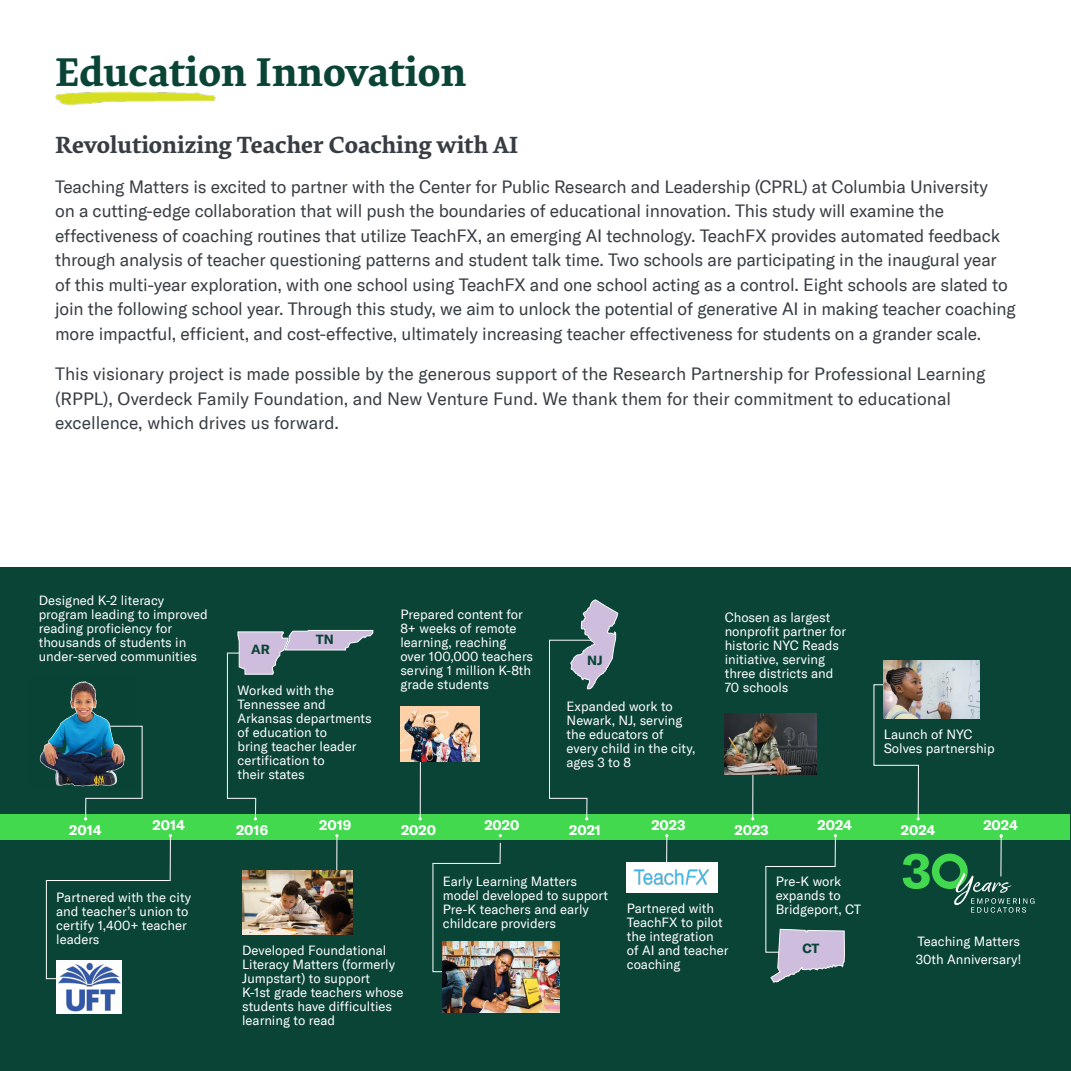
<style>
.page{position:relative;width:1071px;height:1071px;background:#fff}
.page>*{position:absolute;margin:0;border:0;box-sizing:border-box;transform-origin:0 0}
.t1{font:700 42px "Elena Basic";color:#0a4437}
.t2{font:700 24.5px "Elena Basic";color:#373d42}
.t3{font:17.5px/24.5px "GT America";letter-spacing:-.01em;color:#373d42}
.t4{font:700 14px "GT America";color:#fff}
.t5{font:13.12px/14px "GT America";color:#fff}
.t6{font:700 13.12px "GT America";color:#0a4437}
</style>
<div class="page">
<div style="left:0;top:567px;width:1071px;height:504px;background:#0a4437"></div>
<img style="left:55px;top:91px;width:161px;height:13px">
<div style="left:0;top:815px;width:1069px;height:25px;background:#42d94f"></div>
<hr style="left:666px;top:836px;width:1px;height:34px;background:#fff">
<hr style="left:1001px;top:836px;width:1px;height:40px;background:#fff">
<svg style="left:432px;top:834px;width:70px;height:138px"></svg>
<svg style="left:46px;top:834px;width:126px;height:145px"></svg>
<hr style="left:420px;top:742px;width:1px;height:77px;background:#fff">
<svg style="left:873px;top:684px;width:47px;height:136px"></svg>
<svg style="left:751px;top:774px;width:40px;height:46px"></svg>
<svg style="left:84px;top:726px;width:59px;height:94px"></svg>
<img style="left:39px;top:681px;width:96px;height:108px">
<svg style="left:227px;top:630px;width:147px;height:190px"></svg>
<hr style="left:336px;top:836px;width:1px;height:55px;background:#fff">
<img style="left:242px;top:870px;width:111px;height:65px">
<img style="left:443px;top:941px;width:116px;height:71px">
<img style="left:400px;top:707px;width:80px;height:55px">
<div style="left:627px;top:863px;width:91px;height:30px;background:#fff"></div>
<img style="left:633px;top:869px;width:76px;height:16px">
<img style="left:725px;top:713px;width:91px;height:61px">
<svg style="left:765px;top:834px;width:80px;height:149px"></svg>
<img style="left:56px;top:960px;width:66px;height:53px">
<svg style="left:549px;top:599px;width:70px;height:221px"></svg>
<img style="left:884px;top:660px;width:95px;height:59px">
<svg style="left:903px;top:854px;width:132px;height:59px"></svg>
<h1 class="t1" style="left:55px;top:41px;width:413px">Education Innovation</h1>
<h2 class="t2" style="left:55px;top:126px;width:465px">Revolutionizing Teacher Coaching with AI</h2>
<p class="t3" style="left:55px;top:175px;width:962px">Teaching Matters is excited to partner with the Center for Public Research and Leadership (CPRL) at Columbia University<br>on a cutting-edge collaboration that will push the boundaries of educational innovation. This study will examine the effectiveness of coaching routines that utilize TeachFX, an emerging AI technology. TeachFX provides automated feedback through analysis of teacher questioning patterns and student talk time. Two schools are participating in the inaugural year of this multi-year exploration, with one school using TeachFX and one school acting as a control. Eight schools are slated to join the following school year. Through this study, we aim to unlock the potential of generative AI in making teacher coaching more impactful, efficient, and cost-effective, ultimately increasing teacher effectiveness for students on a grander scale.</p>
<p class="t3" style="left:55px;top:362px;width:932px">This visionary project is made possible by the generous support of the Research Partnership for Professional Learning (RPPL), Overdeck Family Foundation, and New Venture Fund. We thank them for their commitment to educational excellence, which drives us forward.</p>
<p class="t5" style="left:39px;top:594px;width:171px">Designed K-2 literacy program leading to improved reading proficiency for thousands of students in under-served communities</p>
<p class="t6" style="left:251px;top:641px;width:20px">AR</p>
<p class="t6" style="left:316px;top:631px;width:19px">TN</p>
<p class="t5" style="left:238px;top:683px;width:136px">Worked with the<br>Tennessee and<br>Arkansas departments of education to<br>bring teacher leader certification to<br>their states</p>
<p class="t5" style="left:400px;top:608px;width:134px">Prepared content for<br>8+ weeks of remote learning, reaching over 100,000 teachers serving 1 million K-8th grade students</p>
<p class="t6" style="left:587px;top:652px;width:17px">NJ</p>
<p class="t5" style="left:567px;top:699px;width:130px">Expanded work to<br>Newark, NJ, serving the educators of every child in the city, ages 3 to 8</p>
<p class="t5" style="left:725px;top:610px;width:123px">Chosen as largest nonprofit partner for historic NYC Reads initiative, serving three districts and<br>70 schools</p>
<p class="t5" style="left:884px;top:728px;width:112px">Launch of NYC<br>Solves partnership</p>
<p class="t4" style="left:69px;top:821px;width:34px">2014</p>
<p class="t4" style="left:153px;top:817px;width:34px">2014</p>
<p class="t4" style="left:236px;top:821px;width:34px">2016</p>
<p class="t4" style="left:319px;top:817px;width:34px">2019</p>
<p class="t4" style="left:401px;top:821px;width:36px">2020</p>
<p class="t4" style="left:484px;top:817px;width:36px">2020</p>
<p class="t4" style="left:569px;top:821px;width:33px">2021</p>
<p class="t4" style="left:651px;top:817px;width:36px">2023</p>
<p class="t4" style="left:735px;top:821px;width:36px">2023</p>
<p class="t4" style="left:818px;top:817px;width:36px">2024</p>
<p class="t4" style="left:901px;top:821px;width:36px">2024</p>
<p class="t4" style="left:983px;top:817px;width:36px">2024</p>
<p class="t5" style="left:56px;top:891px;width:137px">Partnered with the city and teacher’s union to certify 1,400+ teacher leaders</p>
<p class="t5" style="left:242px;top:944px;width:163px">Developed Foundational<br>Literacy Matters (formerly<br>Jumpstart) to support<br>K-1st grade teachers whose students have difficulties learning to read</p>
<p class="t5" style="left:443px;top:874px;width:167px">Early Learning Matters model developed to support<br>Pre-K teachers and early childcare providers</p>
<p class="t5" style="left:627px;top:902px;width:103px">Partnered with<br>TeachFX to pilot the integration of AI and teacher coaching</p>
<p class="t5" style="left:776px;top:875px;width:87px">Pre-K work expands to<br>Bridgeport, CT</p>
<p class="t6" style="left:802px;top:940px;width:19px">CT</p>
<p class="t5" style="left:916px;top:933px;width:107px;line-height:17.5px">Teaching Matters<br>30th Anniversary!</p>
</div>
